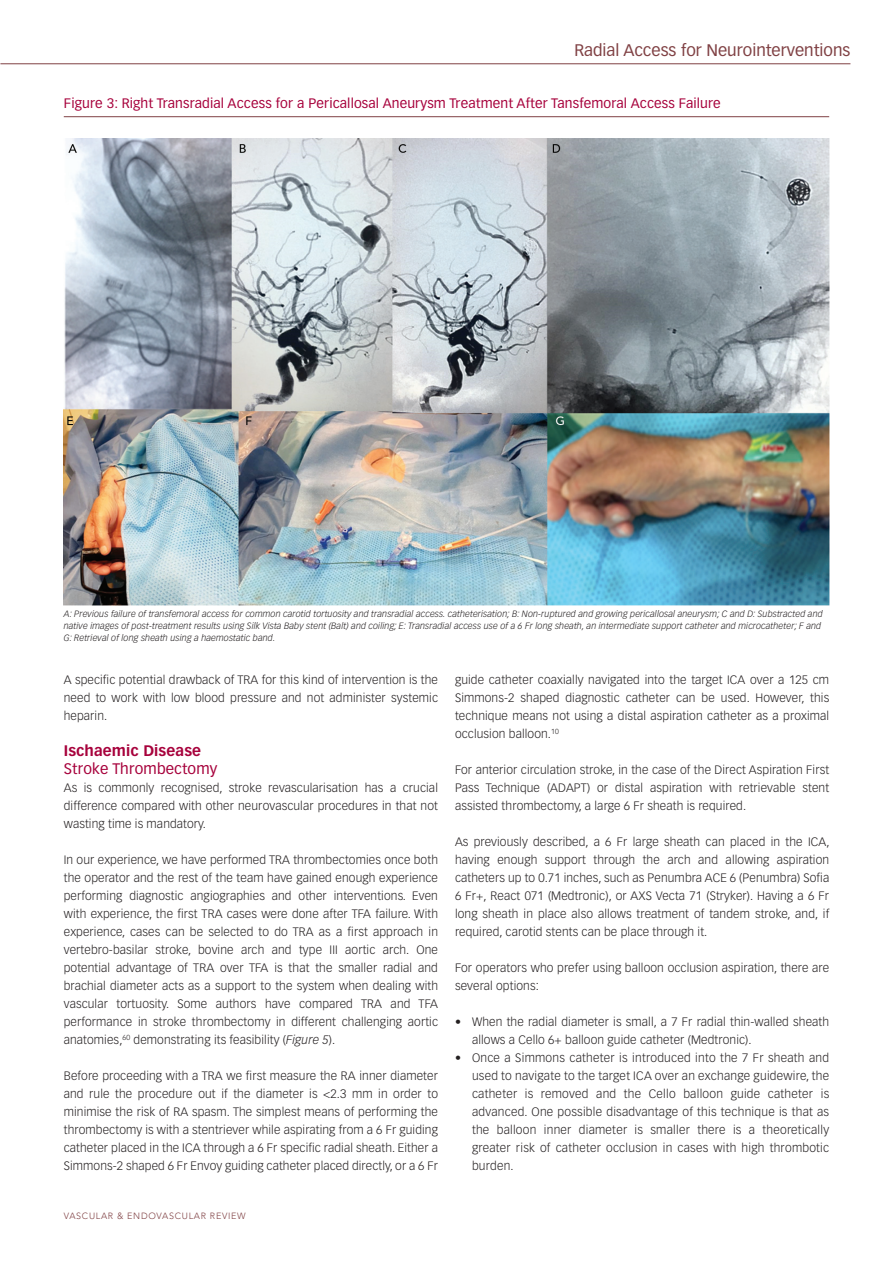
<style>
.page{position:relative;width:893px;height:1263px;background:#fff}
.page>*{position:absolute;margin:0;border:0;box-sizing:border-box;transform-origin:0 0}
.t1{font:16.5px "Vectora LT Std";color:#804144}
._09b_HEADING_B{font:15px "Vectora LT Std";letter-spacing:.01em;color:#a7023c}
._09a_HEADING_A{font:700 15px "Vectora LT Std";letter-spacing:.01em;color:#a7023c}
._11_FIG-TABLE_HEADIN{font:13.5px "Vectora LT Std";letter-spacing:.01em;color:#a7023c}
._10_BODY_TEXT{font:300 12px/18px "Vectora LT Std";letter-spacing:.01em;color:#231f20;text-align:justify}
._11a_CAPTION_FIG-TAB{font:italic 300 9px/12px "Vectora LT Std";letter-spacing:.01em;color:#231f20}
.t2{font:300 9px "Avenir LT Std";letter-spacing:.08em;color:#804144}
.s1{font-style:italic}
</style>
<div class="page">
<hr style="left:0;top:64px;width:850px;height:1px;background:#804144">
<hr style="left:64px;top:116px;width:765px;height:1px;background:#804144">
<img style="left:64px;top:139px;width:765px;height:466px">
<h1 class="t1" style="left:574px;top:41px;width:278px">Radial Access for Neurointerventions</h1>
<p class="_11_FIG-TABLE_HEADIN" style="left:64px;top:95px;width:658px">Figure 3: Right Transradial Access for a Pericallosal Aneurysm Treatment After Tansfemoral Access Failure</p>
<p class="_11a_CAPTION_FIG-TAB" style="left:64px;top:608px;width:760px">A: Previous failure of transfemoral access for common carotid tortuosity and transradial access. catheterisation; B: Non-ruptured and growing pericallosal aneurysm; C and D: Substracted and native images of post-treatment results using Silk Vista Baby stent (Balt) and coiling; E: Transradial access use of a 6 Fr long sheath, an intermediate support catheter and microcatheter; F and<br>G: Retrieval of long sheath using a haemostatic band.</p>
<p class="_10_BODY_TEXT" style="left:64px;top:671px;width:376px">A specific potential drawback of TRA for this kind of intervention is the need to work with low blood pressure and not administer systemic heparin.</p>
<p class="_09a_HEADING_A" style="left:64px;top:742px;width:139px">Ischaemic Disease</p>
<p class="_09b_HEADING_B" style="left:64px;top:760px;width:155px">Stroke Thrombectomy</p>
<p class="_10_BODY_TEXT" style="left:64px;top:779px;width:376px">As is commonly recognised, stroke revascularisation has a crucial difference compared with other neurovascular procedures in that not wasting time is mandatory.</p>
<p class="_10_BODY_TEXT" style="left:64px;top:851px;width:376px">In our experience, we have performed TRA thrombectomies once both the operator and the rest of the team have gained enough experience performing diagnostic angiographies and other interventions. Even with experience, the first TRA cases were done after TFA failure. With experience, cases can be selected to do TRA as a first approach in vertebro-basilar stroke, bovine arch and type III aortic arch. One potential advantage of TRA over TFA is that the smaller radial and brachial diameter acts as a support to the system when dealing with vascular tortuosity. Some authors have compared TRA and TFA performance in stroke thrombectomy in different challenging aortic anatomies,<sup>60</sup> demonstrating its feasibility (<span class="s1">Figure 5</span>).</p>
<p class="_10_BODY_TEXT" style="left:64px;top:1067px;width:376px">Before proceeding with a TRA we first measure the RA inner diameter and rule the procedure out if the diameter is &lt;2.3 mm in order to minimise the risk of RA spasm. The simplest means of performing the thrombectomy is with a stentriever while aspirating from a 6 Fr guiding catheter placed in the ICA through a 6 Fr specific radial sheath. Either a Simmons-2 shaped 6 Fr Envoy guiding catheter placed directly, or a 6 Fr</p>
<p class="t2" style="left:64px;top:1210px;width:183px">VASCULAR &amp; ENDOVASCULAR REVIEW</p>
<p class="_10_BODY_TEXT" style="left:455px;top:671px;width:376px">guide catheter coaxially navigated into the target ICA over a 125 cm Simmons-2 shaped diagnostic catheter can be used. However, this technique means not using a distal aspiration catheter as a proximal occlusion balloon.<sup>10</sup></p>
<p class="_10_BODY_TEXT" style="left:455px;top:761px;width:376px">For anterior circulation stroke, in the case of the Direct Aspiration First Pass Technique (ADAPT) or distal aspiration with retrievable stent assisted thrombectomy, a large 6 Fr sheath is required.</p>
<p class="_10_BODY_TEXT" style="left:455px;top:833px;width:376px">As previously described, a 6 Fr large sheath can placed in the ICA, having enough support through the arch and allowing aspiration catheters up to 0.71 inches, such as Penumbra ACE 6 (Penumbra) Sofia 6 Fr+, React 071 (Medtronic), or AXS Vecta 71 (Stryker). Having a 6 Fr long sheath in place also allows treatment of tandem stroke, and, if required, carotid stents can be place through it.</p>
<p class="_10_BODY_TEXT" style="left:455px;top:959px;width:376px">For operators who prefer using balloon occlusion aspiration, there are several options:</p>
<p class="_10_BODY_TEXT" style="left:472px;top:1013px;width:359px;text-indent:-17px">• When the radial diameter is small, a 7 Fr radial thin-walled sheath allows a Cello 6+ balloon guide catheter (Medtronic).</p>
<p class="_10_BODY_TEXT" style="left:472px;top:1049px;width:359px;text-indent:-17px">• Once a Simmons catheter is introduced into the 7 Fr sheath and used to navigate to the target ICA over an exchange guidewire, the catheter is removed and the Cello balloon guide catheter is advanced. One possible disadvantage of this technique is that as the balloon inner diameter is smaller there is a theoretically greater risk of catheter occlusion in cases with high thrombotic burden.</p>
</div>
